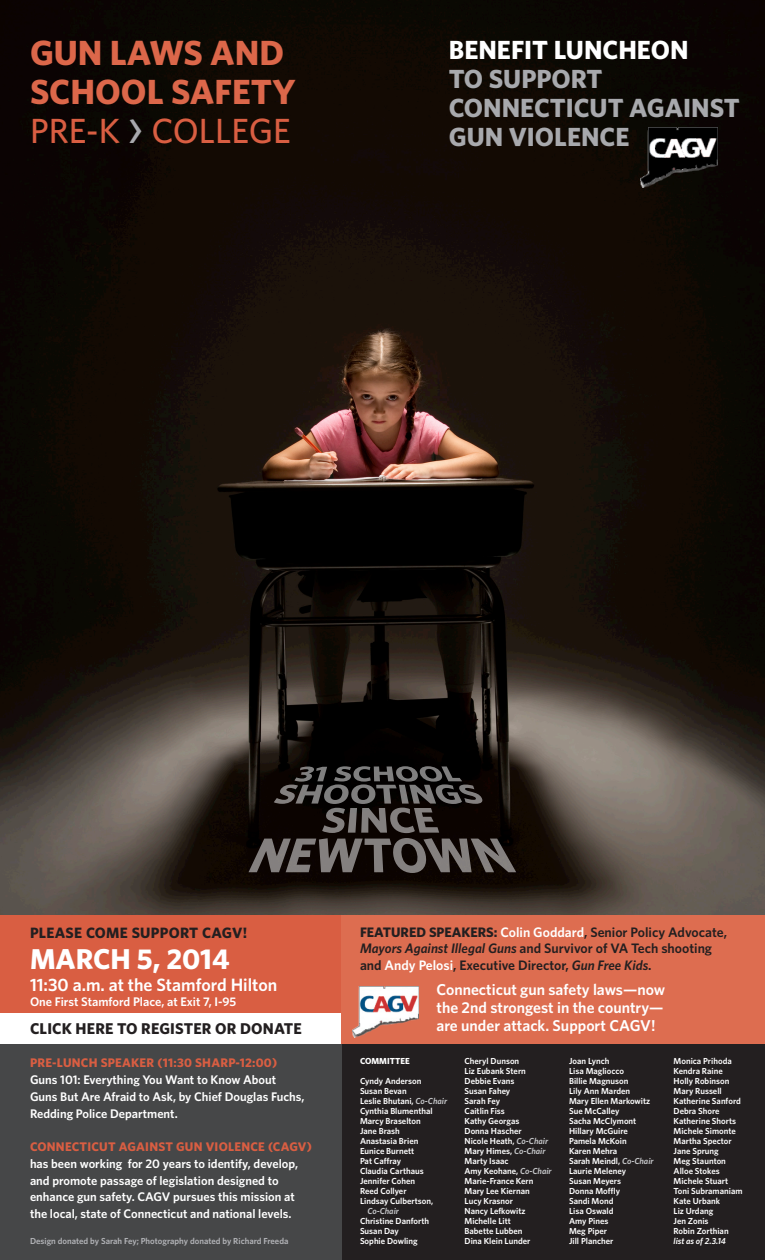
<style>
.page{position:relative;width:765px;height:1260px;background:#fff}
.page>*{position:absolute;margin:0;border:0;box-sizing:border-box;transform-origin:0 0}
.t1{font:700 35px/38.8px "Whitney";color:#dc674a}
.t2{font:500 35px "Whitney";color:#d95e42}
.t3{font:700 28.75px "Whitney";color:#fff}
.t4{font:700 26.25px/29.1px "Whitney";color:#a8a9ad}
.t5{font:700 26.25px "Whitney";color:#fff}
.t6{font:600 17.88px "Whitney";color:#fff}
.t7{font:600 15.75px/18px "Whitney";color:#fff}
.t8{font:700 15.62px "Whitney";letter-spacing:.01em;color:#231f20}
.t9{font:700 15px "Whitney";letter-spacing:.02em;color:#231f20}
.t10{font:600 13.75px/16.2px "Whitney";color:#231f20}
.t11{font:600 12.5px/16.8px "Whitney";color:#fff}
.t12{font:700 12.5px "Whitney";letter-spacing:.02em;color:#d95e42}
.t13{font:600 8.75px "Whitney";color:#fff}
.t14{font:600 8.75px "Whitney";color:#b2b3b7}
.t15{font:italic 600 8.75px "Whitney";color:#fff}
.t16{font:700 8.75px "Whitney";color:#fff}
.t17{font:italic 600 8.75px "Whitney";color:#c7c8ca}
.s1{font-size:47.5px;color:#a8a9ad}
.s2{font-weight:700}
.s3{color:#fff}
.s4{font-style:italic}
.s5{font-style:italic;color:#c7c8ca}
</style>
<div class="page">
<img style="left:0;top:0;width:765px;height:915px">
<div style="left:324px;top:1042px;width:441px;height:218px;background:#231f20"></div>
<div style="left:0;top:1042px;width:342px;height:218px;background:#464748"></div>
<div style="left:0;top:915px;width:765px;height:129px;background:#d95e42"></div>
<img style="left:640px;top:128px;width:77px;height:60px">
<svg style="left:248px;top:766px;width:268px;height:107px;background:#322d2b"></svg>
<div style="left:0;top:1014px;width:342px;height:30px;background:#fff"></div>
<div style="left:342px;top:915px;width:423px;height:129px;background:#dd6d50"></div>
<img style="left:353px;top:986px;width:66px;height:52px">
<p class="t1" style="left:30px;top:33px;width:267px">GUN LAWS AND<br>SCHOOL SAFETY</p>
<p class="t2" style="left:30px;top:108px;width:262px">PRE-K <span class="s1">›</span> COLLEGE</p>
<p class="t5" style="left:449px;top:32px;width:241px">BENEFIT LUNCHEON</p>
<p class="t4" style="left:449px;top:63px;width:155px">TO SUPPORT</p>
<p class="t4" style="left:449px;top:92px;width:293px">CONNECTICUT AGAINST<br>GUN VIOLENCE</p>
<p class="t9" style="left:30px;top:923px;width:219px">PLEASE COME SUPPORT CAGV!</p>
<p class="t3" style="left:30px;top:940px;width:201px">MARCH 5, 2014</p>
<p class="t6" style="left:30px;top:973px;width:249px">11:30 a.m. at the Stamford Hilton</p>
<p class="t11" style="left:30px;top:993px;width:208px">One First Stamford Place, at Exit 7, I-95</p>
<p class="t8" style="left:30px;top:1019px;width:273px">CLICK HERE TO REGISTER OR DONATE</p>
<p class="t12" style="left:30px;top:1055px;width:249px">PRE-LUNCH SPEAKER (11:30 SHARP-12:00)</p>
<p class="t11" style="left:30px;top:1071px;width:248px">Guns 101: Everything You Want to Know About</p>
<p class="t11" style="left:30px;top:1088px;width:276px">Guns But Are Afraid to Ask, by Chief Douglas Fuchs,<br>Redding Police Department.</p>
<p class="t12" style="left:30px;top:1139px;width:283px">CONNECTICUT AGAINST GUN VIOLENCE (CAGV)</p>
<p class="t11" style="left:30px;top:1155px;width:270px">has been working for 20 years to identify, develop,</p>
<p class="t11" style="left:30px;top:1172px;width:250px">and promote passage of legislation designed to</p>
<p class="t11" style="left:30px;top:1189px;width:266px">enhance gun safety. CAGV pursues this mission at</p>
<p class="t11" style="left:30px;top:1205px;width:263px">the local, state of Connecticut and national levels.</p>
<p class="t14" style="left:30px;top:1235px;width:260px">Design donated by Sarah Fey; Photography donated by Richard Freeda</p>
<p class="t10" style="left:360px;top:924px;width:369px"><span class="s2">FEATURED SPEAKERS:</span> <span class="s3">Colin Goddard</span>, Senior Policy Advocate,<br><span class="s4">Mayors Against Illegal Guns</span> and Survivor of VA Tech shooting</p>
<p class="t10" style="left:360px;top:957px;width:293px">and <span class="s3">Andy Pelosi</span>, Executive Director, <span class="s4">Gun Free Kids</span>.</p>
<p class="t7" style="left:437px;top:980px;width:230px">Connecticut gun safety laws—now the 2nd strongest in the country—</p>
<p class="t7" style="left:437px;top:1016px;width:220px">are under attack. Support CAGV!</p>
<p class="t16" style="left:360px;top:1056px;width:51px">COMMITTEE</p>
<p class="t13" style="left:360px;top:1076px;width:63px">Cyndy Anderson</p>
<p class="t13" style="left:360px;top:1086px;width:48px">Susan Bevan</p>
<p class="t13" style="left:360px;top:1096px;width:89px">Leslie Bhutani, <span class="s5">Co-Chair</span></p>
<p class="t13" style="left:360px;top:1106px;width:74px">Cynthia Blumenthal</p>
<p class="t13" style="left:360px;top:1116px;width:62px">Marcy Braselton</p>
<p class="t13" style="left:360px;top:1126px;width:41px">Jane Brash</p>
<p class="t13" style="left:360px;top:1136px;width:60px">Anastasia Brien</p>
<p class="t13" style="left:360px;top:1146px;width:56px">Eunice Burnett</p>
<p class="t13" style="left:360px;top:1156px;width:43px">Pat Caffray</p>
<p class="t13" style="left:360px;top:1166px;width:65px">Claudia Carthaus</p>
<p class="t13" style="left:360px;top:1176px;width:57px">Jennifer Cohen</p>
<p class="t13" style="left:360px;top:1186px;width:48px">Reed Collyer</p>
<p class="t13" style="left:360px;top:1196px;width:75px">Lindsay Culbertson,</p>
<p class="t17" style="left:367px;top:1206px;width:33px">Co-Chair</p>
<p class="t13" style="left:360px;top:1216px;width:71px">Christine Danforth</p>
<p class="t13" style="left:360px;top:1226px;width:40px">Susan Day</p>
<p class="t13" style="left:360px;top:1236px;width:59px">Sophie Dowling</p>
<p class="t13" style="left:465px;top:1056px;width:56px">Cheryl Dunson</p>
<p class="t13" style="left:465px;top:1066px;width:63px">Liz Eubank Stern</p>
<p class="t13" style="left:465px;top:1076px;width:51px">Debbie Evans</p>
<p class="t13" style="left:465px;top:1086px;width:47px">Susan Fahey</p>
<p class="t13" style="left:465px;top:1096px;width:37px">Sarah Fey</p>
<p class="t13" style="left:465px;top:1106px;width:42px">Caitlin Fiss</p>
<p class="t13" style="left:465px;top:1116px;width:56px">Kathy Georgas</p>
<p class="t13" style="left:465px;top:1126px;width:59px">Donna Hascher</p>
<p class="t13" style="left:465px;top:1136px;width:85px">Nicole Heath, <span class="s5">Co-Chair</span></p>
<p class="t13" style="left:465px;top:1146px;width:82px">Mary Himes, <span class="s5">Co-Chair</span></p>
<p class="t13" style="left:465px;top:1156px;width:46px">Marty Isaac</p>
<p class="t13" style="left:465px;top:1166px;width:89px">Amy Keohane, <span class="s5">Co-Chair</span></p>
<p class="t13" style="left:465px;top:1176px;width:70px">Marie-France Kern</p>
<p class="t13" style="left:465px;top:1186px;width:67px">Mary Lee Kiernan</p>
<p class="t13" style="left:465px;top:1196px;width:50px">Lucy Krasnor</p>
<p class="t13" style="left:465px;top:1206px;width:62px">Nancy Lefkowitz</p>
<p class="t13" style="left:465px;top:1216px;width:48px">Michelle Litt</p>
<p class="t13" style="left:465px;top:1226px;width:60px">Babette Lubben</p>
<p class="t13" style="left:465px;top:1236px;width:67px">Dina Klein Lunder</p>
<p class="t13" style="left:569px;top:1056px;width:42px">Joan Lynch</p>
<p class="t13" style="left:569px;top:1066px;width:56px">Lisa Magliocco</p>
<p class="t13" style="left:569px;top:1076px;width:61px">Billie Magnuson</p>
<p class="t13" style="left:569px;top:1086px;width:63px">Lily Ann Marden</p>
<p class="t13" style="left:569px;top:1096px;width:83px">Mary Ellen Markowitz</p>
<p class="t13" style="left:569px;top:1106px;width:52px">Sue McCalley</p>
<p class="t13" style="left:569px;top:1116px;width:69px">Sacha McClymont</p>
<p class="t13" style="left:569px;top:1126px;width:60px">Hillary McGuire</p>
<p class="t13" style="left:569px;top:1136px;width:59px">Pamela McKoin</p>
<p class="t13" style="left:569px;top:1146px;width:50px">Karen Mehra</p>
<p class="t13" style="left:569px;top:1156px;width:86px">Sarah Meindl, <span class="s5">Co-Chair</span></p>
<p class="t13" style="left:569px;top:1166px;width:59px">Laurie Meleney</p>
<p class="t13" style="left:569px;top:1176px;width:54px">Susan Meyers</p>
<p class="t13" style="left:569px;top:1186px;width:53px">Donna Moffly</p>
<p class="t13" style="left:569px;top:1196px;width:46px">Sandi Mond</p>
<p class="t13" style="left:569px;top:1206px;width:46px">Lisa Oswald</p>
<p class="t13" style="left:569px;top:1216px;width:41px">Amy Pines</p>
<p class="t13" style="left:569px;top:1226px;width:39px">Meg Piper</p>
<p class="t13" style="left:569px;top:1236px;width:46px">Jill Plancher</p>
<p class="t13" style="left:674px;top:1056px;width:60px">Monica Prihoda</p>
<p class="t13" style="left:674px;top:1066px;width:51px">Kendra Raine</p>
<p class="t13" style="left:674px;top:1076px;width:57px">Holly Robinson</p>
<p class="t13" style="left:674px;top:1086px;width:50px">Mary Russell</p>
<p class="t13" style="left:674px;top:1096px;width:69px">Katherine Sanford</p>
<p class="t13" style="left:674px;top:1106px;width:47px">Debra Shore</p>
<p class="t13" style="left:674px;top:1116px;width:64px">Katherine Shorts</p>
<p class="t13" style="left:674px;top:1126px;width:64px">Michele Simonte</p>
<p class="t13" style="left:674px;top:1136px;width:60px">Martha Spector</p>
<p class="t13" style="left:674px;top:1146px;width:47px">Jane Sprung</p>
<p class="t13" style="left:674px;top:1156px;width:54px">Meg Staunton</p>
<p class="t13" style="left:674px;top:1166px;width:48px">Alloe Stokes</p>
<p class="t13" style="left:674px;top:1176px;width:56px">Michele Stuart</p>
<p class="t13" style="left:674px;top:1186px;width:70px">Toni Subramaniam</p>
<p class="t13" style="left:674px;top:1196px;width:48px">Kate Urbank</p>
<p class="t13" style="left:674px;top:1206px;width:41px">Liz Urdang</p>
<p class="t13" style="left:674px;top:1216px;width:36px">Jen Zonis</p>
<p class="t13" style="left:674px;top:1226px;width:57px">Robin Zorthian</p>
<p class="t15" style="left:674px;top:1236px;width:54px">list as of 2.3.14</p>
</div>
